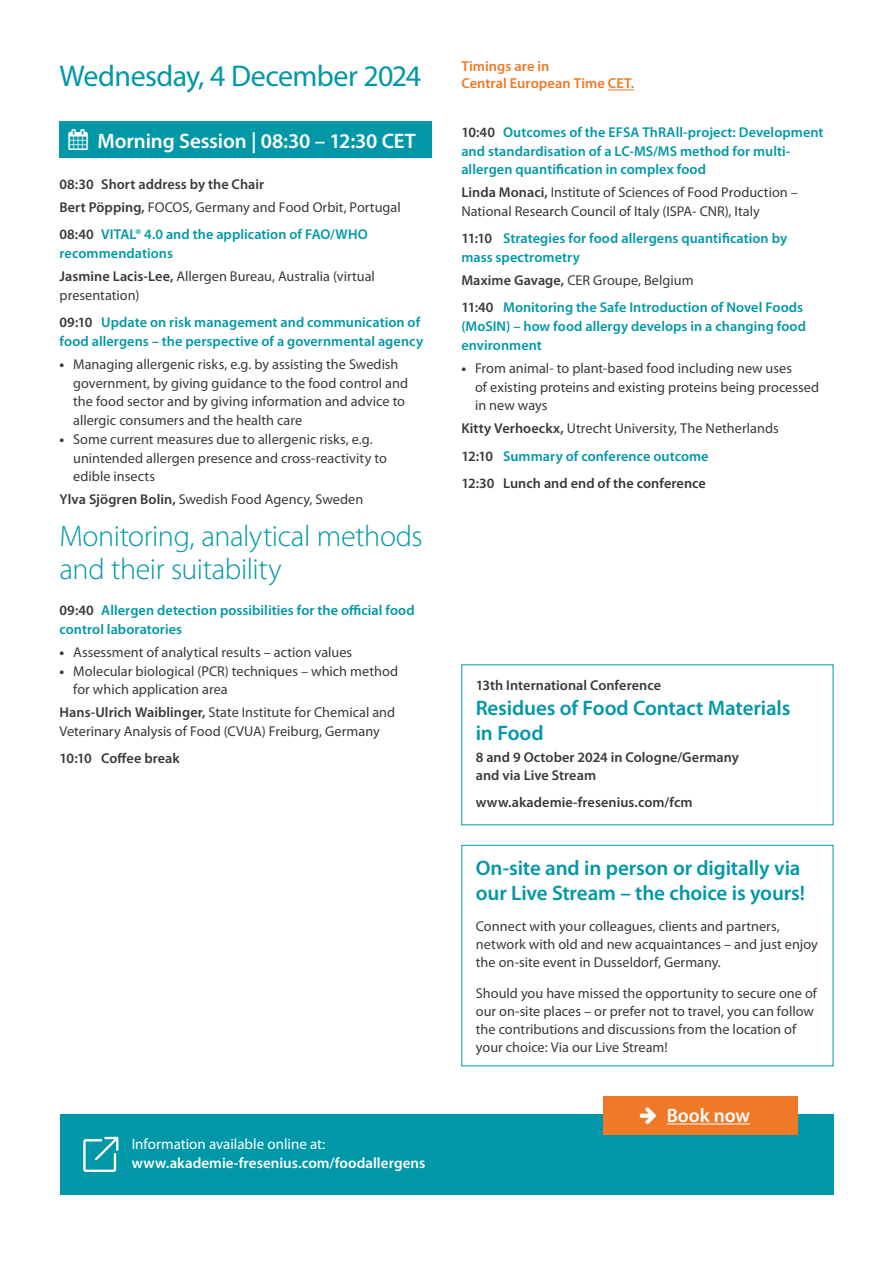
<style>
.page{position:relative;width:893px;height:1263px;background:#fff}
.page>*{position:absolute;margin:0;border:0;box-sizing:border-box;transform-origin:0 0}
.Headlines{font:300 30px/33px "Myriad Pro";letter-spacing:-.015em;color:#0098a8}
.t1{font:30px "Myriad Pro";letter-spacing:-.02em;color:#0098a8}
.Zwischenüberschriften{font:600 21px/25.2px "Myriad Pro";letter-spacing:-.005em;color:#0098a8}
.t2{font:600 21px "Myriad Pro";letter-spacing:-.005em;color:#fff}
.t3{font:600 19.5px "Myriad Pro";letter-spacing:-.005em;color:#fff}
.t4{font:600 15px "Myriad Pro";letter-spacing:.005em;color:#fff}
.t5{font:15px "Myriad Pro";color:#fff}
.t6{font:600 14.4px/17.4px "Myriad Pro";color:#ef7926}
.Fließtext{font:14.25px/18.8px "Myriad Pro";color:#3a3938}
.Vortragstitel{font:600 14.25px/18.8px "Myriad Pro";letter-spacing:.005em;color:#0098a8}
.Vortragstitel-2{font:600 14.25px "Myriad Pro";letter-spacing:.005em;color:#3a3938}
.Fließtext-2{font:600 14.25px/18px "Myriad Pro";letter-spacing:.005em;color:#3a3938}
.s1{font-weight:600}
.s2{color:#3a3938}
.s3{font-weight:700}
</style>
<div class="page">
<div style="left:60px;top:121px;width:372px;height:37px;background:#0098a8"></div>
<div style="left:461px;top:845px;width:372px;height:221px;border:1px solid #0098a8"></div>
<svg style="left:608px;top:90px;width:26px;height:1px"></svg>
<div style="left:60px;top:1115px;width:773px;height:80px;background:#0098a8"></div>
<svg style="left:83px;top:1137px;width:35px;height:35px"></svg>
<div style="left:603px;top:1096px;width:195px;height:38px;background:#ef7926"></div>
<hr style="left:667px;top:1123px;width:83px;height:1px;background:#fff">
<p class="t1" style="left:60px;top:58px;width:363px">Wednesday, 4 December 2024</p>
<p class="t2" style="left:69px;top:128px;width:349px">▲ Morning Session | 08:30 – 12:30 CET</p>
<p class="Vortragstitel-2" style="left:60px;top:175px;width:206px">08:30 Short address by the Chair</p>
<p class="Fließtext" style="left:60px;top:198px;width:343px"><span class="s1">Bert Pöpping,</span> FOCOS, Germany and Food Orbit, Portugal</p>
<p class="Vortragstitel" style="left:60px;top:225px;width:310px"><span class="s2">08:40</span> VITAL® 4.0 and the application of FAO/WHO recommendations</p>
<p class="Fließtext" style="left:60px;top:267px;width:317px"><span class="s1">Jasmine Lacis-Lee,</span> Allergen Bureau, Australia (virtual presentation)</p>
<p class="Vortragstitel" style="left:60px;top:313px;width:365px"><span class="s2">09:10</span> Update on risk management and communication of food allergens – the perspective of a governmental agency</p>
<p class="Fließtext" style="left:73px;top:354px;width:336px;text-indent:-14px"><span class="s3">•</span> Managing allergenic risks, e.g. by assisting the Swedish government, by giving guidance to the food control and the food sector and by giving information and advice to allergic consumers and the health care</p>
<p class="Fließtext" style="left:73px;top:429px;width:315px;text-indent:-14px"><span class="s3">•</span> Some current measures due to allergenic risks, e.g. unintended allergen presence and cross-reactivity to edible insects</p>
<p class="Fließtext" style="left:60px;top:490px;width:305px"><span class="s1">Ylva Sjögren Bolin,</span> Swedish Food Agency, Sweden</p>
<p class="Headlines" style="left:60px;top:519px;width:365px">Monitoring, analytical methods and their suitability</p>
<p class="Vortragstitel" style="left:60px;top:601px;width:357px"><span class="s2">09:40</span> Allergen detection possibilities for the official food control laboratories</p>
<p class="Fließtext" style="left:60px;top:643px;width:294px"><span class="s3">•</span> Assessment of analytical results – action values</p>
<p class="Fließtext" style="left:73px;top:661px;width:326px;text-indent:-14px"><span class="s3">•</span> Molecular biological (PCR) techniques – which method for which application area</p>
<p class="Fließtext" style="left:60px;top:703px;width:337px"><span class="s1">Hans-Ulrich Waiblinger,</span> State Institute for Chemical and<br>Veterinary Analysis of Food (CVUA) Freiburg, Germany</p>
<p class="Vortragstitel-2" style="left:60px;top:750px;width:122px">10:10 Coffee break</p>
<p class="t5" style="left:132px;top:1134px;width:195px">Information available online at:</p>
<p class="t4" style="left:132px;top:1154px;width:295px">www.akademie-fresenius.com/foodallergens</p>
<p class="t6" style="left:461px;top:57px;width:174px">Timings are in<br>Central European Time CET.</p>
<p class="Vortragstitel" style="left:461px;top:122px;width:364px"><span class="s2">10:40</span> Outcomes of the EFSA ThRAll-project: Development and standardisation of a LC-MS/MS method for multi&shy;allergen quantification in complex food</p>
<p class="Fließtext" style="left:461px;top:183px;width:338px"><span class="s1">Linda Monaci,</span> Institute of Sciences of Food Production –<br>National Research Council of Italy (ISPA- CNR), Italy</p>
<p class="Vortragstitel" style="left:461px;top:229px;width:327px"><span class="s2">11:10</span> Strategies for food allergens quantification by mass spectrometry</p>
<p class="Fließtext" style="left:461px;top:271px;width:234px"><span class="s1">Maxime Gavage,</span> CER Groupe, Belgium</p>
<p class="Vortragstitel" style="left:461px;top:298px;width:346px"><span class="s2">11:40</span> Monitoring the Safe Introduction of Novel Foods (MoSIN) – how food allergy develops in a changing food environment</p>
<p class="Fließtext" style="left:475px;top:358px;width:346px;text-indent:-14px"><span class="s3">•</span> From animal- to plant-based food including new uses<br>of existing proteins and existing proteins being processed in new ways</p>
<p class="Fließtext" style="left:461px;top:419px;width:319px"><span class="s1">Kitty Verhoeckx,</span> Utrecht University, The Netherlands</p>
<p class="Vortragstitel" style="left:461px;top:446px;width:249px"><span class="s2">12:10</span> Summary of conference outcome</p>
<p class="Vortragstitel-2" style="left:461px;top:474px;width:246px">12:30 Lunch and end of the conference</p>
<p class="Vortragstitel-2" style="left:476px;top:676px;width:187px">13th International Conference</p>
<p class="Zwischenüberschriften" style="left:476px;top:694px;width:316px">Residues of Food Contact Materials in Food</p>
<p class="Fließtext-2" style="left:476px;top:748px;width:265px">8 and 9 October 2024 in Cologne/Germany and via Live Stream</p>
<p class="Vortragstitel-2" style="left:476px;top:794px;width:218px">www.akademie-fresenius.com/fcm</p>
<p class="Zwischenüberschriften" style="left:476px;top:855px;width:331px">On-site and in person or digitally via our Live Stream – the choice is yours!</p>
<p class="Fließtext" style="left:476px;top:917px;width:343px;line-height:18px">Connect with your colleagues, clients and partners, network with old and new acquaintances – and just enjoy the on-site event in Dusseldorf, Germany.</p>
<p class="Fließtext" style="left:476px;top:984px;width:343px;line-height:18px">Should you have missed the opportunity to secure one of our on-site places – or prefer not to travel, you can follow the contributions and discussions from the location of your choice: Via our Live Stream!</p>
<p class="t3" style="left:667px;top:1103px;width:85px">Book now</p>
</div>
